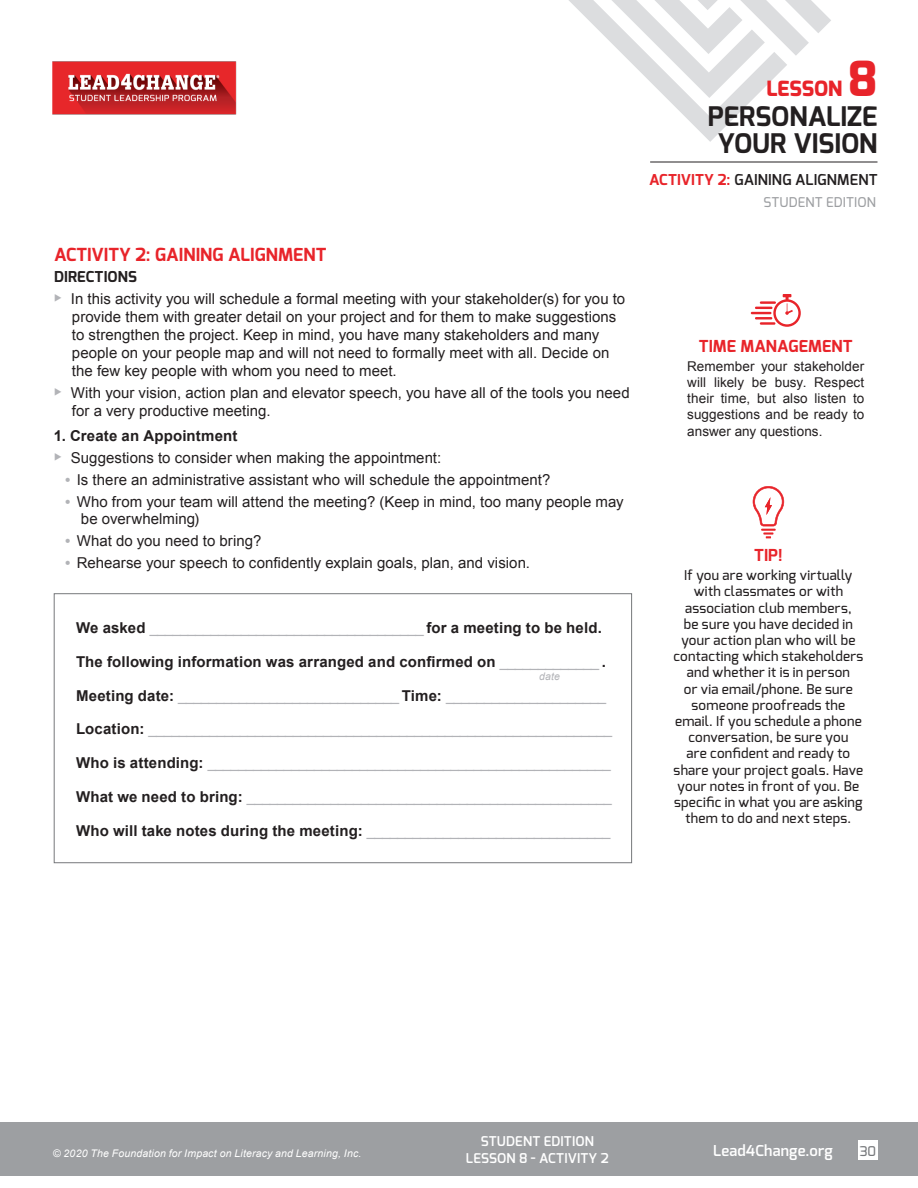
<style>
.page{position:relative;width:918px;height:1188px;background:#fff}
.page>*{position:absolute;margin:0;border:0;box-sizing:border-box;transform-origin:0 0}
.t1{font:800 48px "Exo";color:#e8242a}
.t2{font:700 27px/27px "Exo";color:#231f20;text-align:center}
.t3{font:800 21px "Exo";color:#e8242a}
.MAIN_header{font:700 18px "Exo";letter-spacing:.005em;color:#e8242a}
.SIDEBAR_header{font:700 16.5px "Exo";letter-spacing:.005em;color:#e8242a}
.SIDEBAR_TIP_TIME_tex{font:700 16.5px "Exo";color:#e8242a}
.MAIN_bullets{font:15px/18px "Arial";letter-spacing:.005em;color:#231f20}
.MAIN_text{font:15px "Arial";color:#b2b3b7}
.MAIN_text-2{font:700 15px "Arial";letter-spacing:.01em;color:#231f20}
.t4{font:600 15px "Exo";letter-spacing:.01em;color:#231f20}
.t5{font:600 15px "Exo";letter-spacing:.015em;color:#fff}
.MAIN_subheader{font:700 15px "Exo";letter-spacing:.01em;color:#231f20}
.SIDEBAR_TIP_TIME_tex-2{font:500 13.5px/16.2px "Exo";letter-spacing:.015em;color:#231f20;text-align:center}
.SIDEBAR_text{font:13.5px/16.2px "Arial";letter-spacing:.005em;color:#231f20;text-align:justify}
.t6{font:600 13.5px/16.2px "Exo";letter-spacing:.015em;color:#fff;text-align:center}
.t7{font:500 13.5px "Exo";letter-spacing:.015em;color:#9d9fa2}
.t8{font:500 13.5px "Exo";color:#76787b}
.t9{font:italic 10.5px "Arial";letter-spacing:.015em;color:#fff}
.MAIN_text-3{font:italic 10.5px "Arial";color:#b2b3b7}
.s1{font-family:"Franklin Gothic";font-weight:500;color:#b2b3b7}
.s2{font-weight:700;color:#231f20}
.s3{font-weight:400;color:#b2b3b7}
.s4{font-weight:700;color:#e8242a}
</style>
<div class="page">
<div style="left:0;top:1122px;width:918px;height:54px;background:#9d9fa2"></div>
<svg style="left:667px;top:98px;width:87px;height:44px"></svg>
<svg style="left:569px;top:0;width:262px;height:98px"></svg>
<hr style="left:650px;top:162px;width:228px;height:1px;background:#231f20">
<div style="left:858px;top:1141px;width:20px;height:19px;background:#fff"></div>
<img style="left:52px;top:62px;width:184px;height:52px">
<hr style="left:751px;top:312px;width:20px;height:2px;background:#e8242a">
<svg style="left:755px;top:294px;width:46px;height:33px"></svg>
<hr style="left:760px;top:322px;width:15px;height:3px;background:#e8242a">
<div style="left:54px;top:594px;width:578px;height:269px;border:1px solid #76787b"></div>
<svg style="left:753px;top:486px;width:31px;height:52px"></svg>
<p class="MAIN_header" style="left:54px;top:243px;width:274px">ACTIVITY 2: GAINING ALIGNMENT</p>
<p class="MAIN_subheader" style="left:54px;top:267px;width:84px">DIRECTIONS</p>
<p class="MAIN_bullets" style="left:72px;top:290px;width:555px;text-indent:-18px"><sup>◆</sup> In this activity you will schedule a formal meeting with your stakeholder(s) for you to provide them with greater detail on your project and for them to make suggestions to strengthen the project. Keep in mind, you have many stakeholders and many people on your people map and will not need to formally meet with all. Decide on the few key people with whom you need to meet.</p>
<p class="MAIN_bullets" style="left:72px;top:384px;width:559px;text-indent:-18px"><sup>◆</sup> With your vision, action plan and elevator speech, you have all of the tools you need for a very productive meeting.</p>
<p class="MAIN_text-2" style="left:54px;top:426px;width:185px">1. Create an Appointment</p>
<p class="MAIN_bullets" style="left:54px;top:449px;width:389px"><sup>◆</sup> Suggestions to consider when making the appointment:</p>
<p class="MAIN_bullets" style="left:63px;top:471px;width:489px"><span class="s1">•</span> Is there an administrative assistant who will schedule the appointment?</p>
<p class="MAIN_bullets" style="left:81px;top:494px;width:544px;line-height:16.5px;text-indent:-18px"><span class="s1">•</span> Who from your team will attend the meeting? (Keep in mind, too many people may be overwhelming)</p>
<p class="MAIN_bullets" style="left:63px;top:531px;width:200px"><span class="s1">•</span> What do you need to bring?</p>
<p class="MAIN_bullets" style="left:63px;top:554px;width:469px"><span class="s1">•</span> Rehearse your speech to confidently explain goals, plan, and vision.</p>
<p class="MAIN_text" style="left:76px;top:618px;width:527px"><span class="s2">We asked</span> ____________________________________ <span class="s2">for a meeting to be held.</span></p>
<p class="MAIN_text-2" style="left:76px;top:652px;width:531px">The following information was arranged and confirmed on <span class="s3">_____________</span> .</p>
<p class="MAIN_text" style="left:76px;top:686px;width:532px"><span class="s2">Meeting date:</span> _____________________________ <span class="s2">Time:</span> _____________________</p>
<p class="MAIN_text" style="left:76px;top:719px;width:538px"><span class="s2">Location:</span> _____________________________________________________________</p>
<p class="MAIN_text" style="left:76px;top:753px;width:536px"><span class="s2">Who is attending:</span> _____________________________________________________</p>
<p class="MAIN_text" style="left:76px;top:787px;width:537px"><span class="s2">What we need to bring:</span> ________________________________________________</p>
<p class="MAIN_text-2" style="left:76px;top:821px;width:536px">Who will take notes during the meeting: <span class="s3">________________________________</span></p>
<p class="MAIN_text-3" style="left:539px;top:669px;width:22px">date</p>
<h1 class="t1" style="left:848px;top:48px;width:31px">8</h1>
<h2 class="t2" style="left:708px;top:103px;width:171px">PERSONALIZE<br>YOUR VISION</h2>
<p class="t4" style="left:649px;top:170px;width:230px"><span class="s4">ACTIVITY 2:</span> GAINING ALIGNMENT</p>
<p class="t7" style="left:763px;top:194px;width:114px">STUDENT EDITION</p>
<h3 class="t3" style="left:766px;top:75px;width:78px">LESSON</h3>
<p class="SIDEBAR_header" style="left:699px;top:335px;width:155px">TIME MANAGEMENT</p>
<p class="SIDEBAR_text" style="left:687px;top:358px;width:179px">Remember your stakeholder will likely be busy. Respect their time, but also listen to suggestions and be ready to answer any questions.</p>
<p class="SIDEBAR_TIP_TIME_tex" style="left:754px;top:545px;width:30px">TIP!</p>
<p class="SIDEBAR_TIP_TIME_tex-2" style="left:673px;top:567px;width:191px">If you are working virtually with classmates or with association club members,<br>be sure you have decided in your action plan who will be contacting which stakeholders and whether it is in person<br>or via email/phone. Be sure someone proofreads the email. If you schedule a phone conversation, be sure you<br>are confident and ready to share your project goals. Have your notes in front of you. Be specific in what you are asking them to do and next steps.</p>
<p class="t6" style="left:466px;top:1133px;width:144px">STUDENT EDITION<br>LESSON 8 - ACTIVITY 2</p>
<p class="t9" style="left:53px;top:1146px;width:310px">© 2020 The Foundation for Impact on Literacy and Learning, Inc.</p>
<p class="t5" style="left:713px;top:1141px;width:121px">Lead4Change.org</p>
<p class="t8" style="left:860px;top:1142px;width:18px">30</p>
</div>
